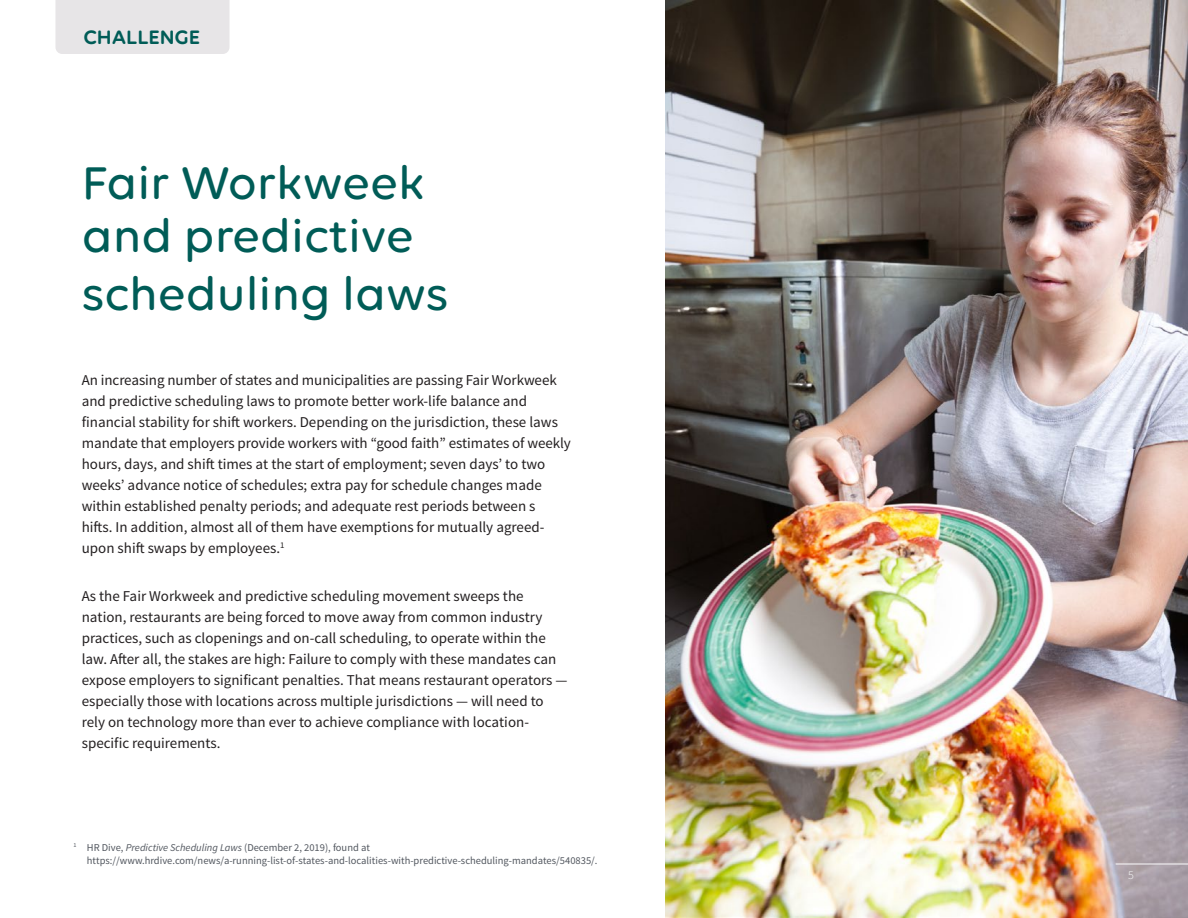
<style>
.page{position:relative;width:1188px;height:918px;background:#fff}
.page>*{position:absolute;margin:0;border:0;box-sizing:border-box;transform-origin:0 0}
.Main_headline_33_39{font:500 49.5px/52.5px "Volte Rounded";color:#005c57}
.Section_header{font:600 21px "Volte Rounded";color:#005c57}
.text{font:15px/21px "Source Sans Pro";color:#231f20}
.Page_number{font:300 12px "Source Sans Pro";color:#f5f7f7}
.footnote{font:10.5px/13.5px "Source Sans Pro";color:#52575f}
.s1{font-style:italic}
</style>
<div class="page">
<img style="left:665px;top:0;width:523px;height:918px">
<div style="left:56px;top:0;width:174px;height:54px;background:#e7e5e7"></div>
<hr style="left:1116px;top:864px;width:72px;height:1px;background:#fbfbfc">
<p class="Section_header" style="left:84px;top:24px;width:118px">CHALLENGE</p>
<p class="Main_headline_33_39" style="left:82px;top:155px;width:344px">Fair Workweek and predictive</p>
<p class="Main_headline_33_39" style="left:82px;top:266px;width:368px">scheduling laws</p>
<p class="text" style="left:82px;top:370px;width:491px">An increasing number of states and municipalities are passing Fair Workweek and predictive scheduling laws to promote better work-life balance and financial stability for shift workers. Depending on the jurisdiction, these laws mandate that employers provide workers with “good faith” estimates of weekly hours, days, and shift times at the start of employment; seven days’ to two weeks’ advance notice of schedules; extra pay for schedule changes made within established penalty periods; and adequate rest periods between s<br>hifts. In addition, almost all of them have exemptions for mutually agreed&shy;upon shift swaps by employees. <sup>1</sup></p>
<p class="text" style="left:82px;top:586px;width:487px">As the Fair Workweek and predictive scheduling movement sweeps the nation, restaurants are being forced to move away from common industry practices, such as clopenings and on-call scheduling, to operate within the law. After all, the stakes are high: Failure to comply with these mandates can expose employers to significant penalties. That means restaurant operators — especially those with locations across multiple jurisdictions — will need to rely on technology more than ever to achieve compliance with location&shy;specific requirements.</p>
<p class="footnote" style="left:87px;top:840px;width:511px;text-indent:-14px"><sup>1</sup> HR Dive, <span class="s1">Predictive Scheduling Laws</span> (December 2, 2019), found at https://www.hrdive.com/news/a-running-list-of-states-and-localities-with-predictive-scheduling-mandates/540835/.</p>
<p class="Page_number" style="left:1128px;top:868px;width:7px">5</p>
</div>
